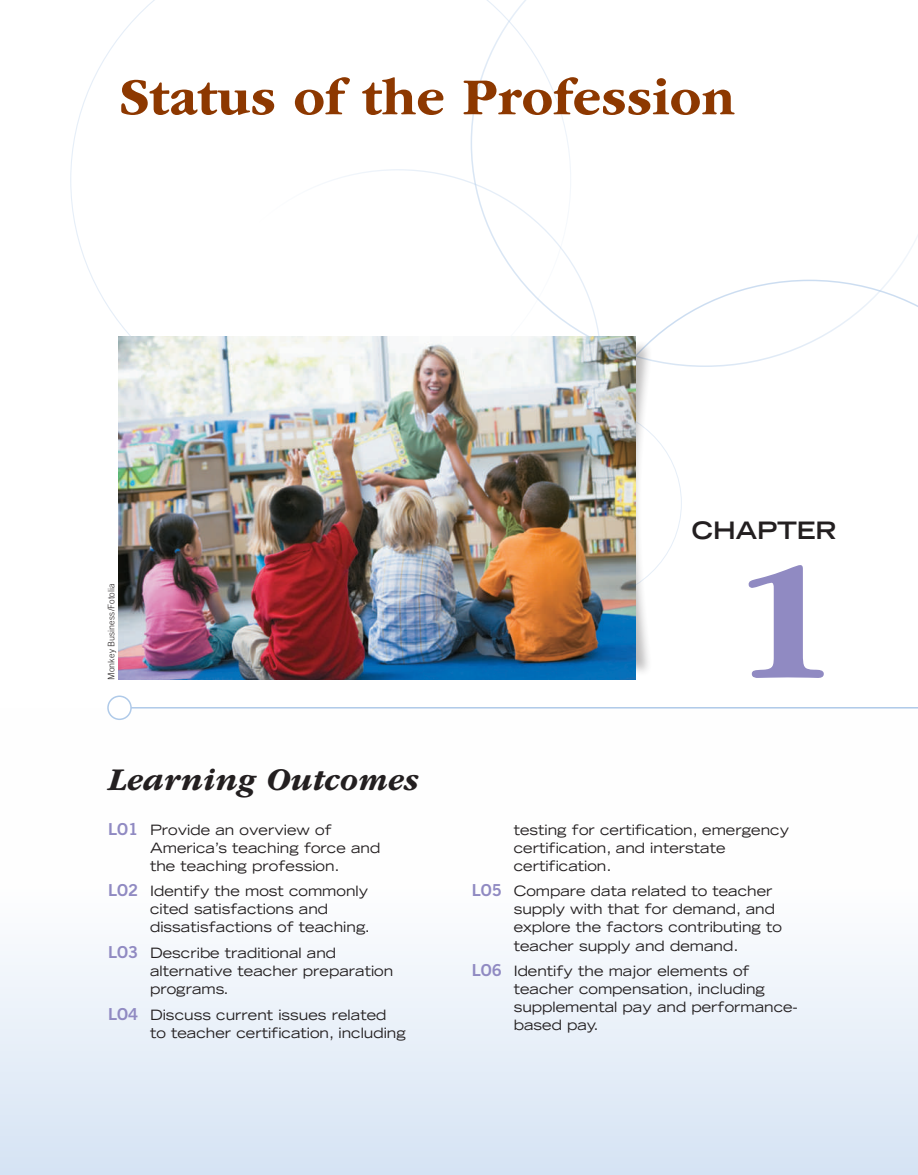
<style>
.page{position:relative;width:918px;height:1175px;background:#fff}
.page>*{position:absolute;margin:0;border:0;box-sizing:border-box;transform-origin:0 0}
.t1{font:700 175.5px "ITC Garamond Std";color:#908ac2}
.t2{font:700 54px "ITC Garamond Std";color:#8d3800}
.t3{font:italic 700 33px "ITC Garamond Std";color:#231f20}
.t4{font:700 expanded 24px "Trade Gothic LT Std";color:#231f20}
.t5{font:expanded 14.25px/18px "Trade Gothic LT Std";color:#231f20}
.t6{font:300 9px "Trade Gothic LT Pro";letter-spacing:.01em;color:#231f20}
.s1{font-family:"Trade Gothic LT Pro Bd 2";font-stretch:normal;font-size:16.5px;color:#908ac2}
</style>
<div class="page">
<svg style="left:571px;top:235px;width:347px;height:132px"></svg>
<svg style="left:70px;top:0;width:501px;height:421px"></svg>
<div style="left:121px;top:339px;width:532px;height:338px;background:#231f20;opacity:.75"></div>
<img style="left:119px;top:336px;width:517px;height:344px">
<div style="left:0;top:708px;width:918px;height:466px;background:linear-gradient(to bottom,#fff,#dbe7f5)"></div>
<hr style="left:122px;top:707px;width:796px;height:1px;background:#afcae9">
<div style="left:108px;top:696px;width:23px;height:23px;background:#fff;border-radius:50%"></div>
<div style="left:107px;top:695px;width:25px;height:25px;border:2px solid #afcae9;border-radius:50%"></div>
<p class="t2" style="left:119px;top:67px;width:618px">Status of the Profession</p>
<p class="t6" style="left:106px;top:680px;width:98px;rotate:-90deg">Monkey Business/Fotolia</p>
<p class="t3" style="left:108px;top:761px;width:312px">Learning Outcomes</p>
<p class="t5" style="left:150px;top:820px;width:232px;text-indent:-42px"><span class="s1">LO1</span> Provide an overview of<br>America’s teaching force and the teaching profession.</p>
<p class="t5" style="left:150px;top:882px;width:221px;text-indent:-42px"><span class="s1">LO2</span> Identify the most commonly cited satisfactions and dissatisfactions of teaching.</p>
<p class="t5" style="left:150px;top:943px;width:245px;text-indent:-42px"><span class="s1">LO3</span> Describe traditional and alternative teacher preparation programs.</p>
<p class="t5" style="left:150px;top:1005px;width:257px;text-indent:-42px"><span class="s1">LO4</span> Discuss current issues related<br>to teacher certification, including</p>
<p class="t4" style="left:692px;top:514px;width:147px">CHAPTER</p>
<p class="t1" style="left:733px;top:523px;width:105px">1</p>
<p class="t5" style="left:514px;top:820px;width:277px">testing for certification, emergency certification, and interstate certification.</p>
<p class="t5" style="left:514px;top:882px;width:270px;text-indent:-42px"><span class="s1">LO5</span> Compare data related to teacher supply with that for demand, and explore the factors contributing to teacher supply and demand.</p>
<p class="t5" style="left:514px;top:961px;width:285px;text-indent:-42px"><span class="s1">LO6</span> Identify the major elements of teacher compensation, including supplemental pay and performance&shy;based pay.</p>
</div>
